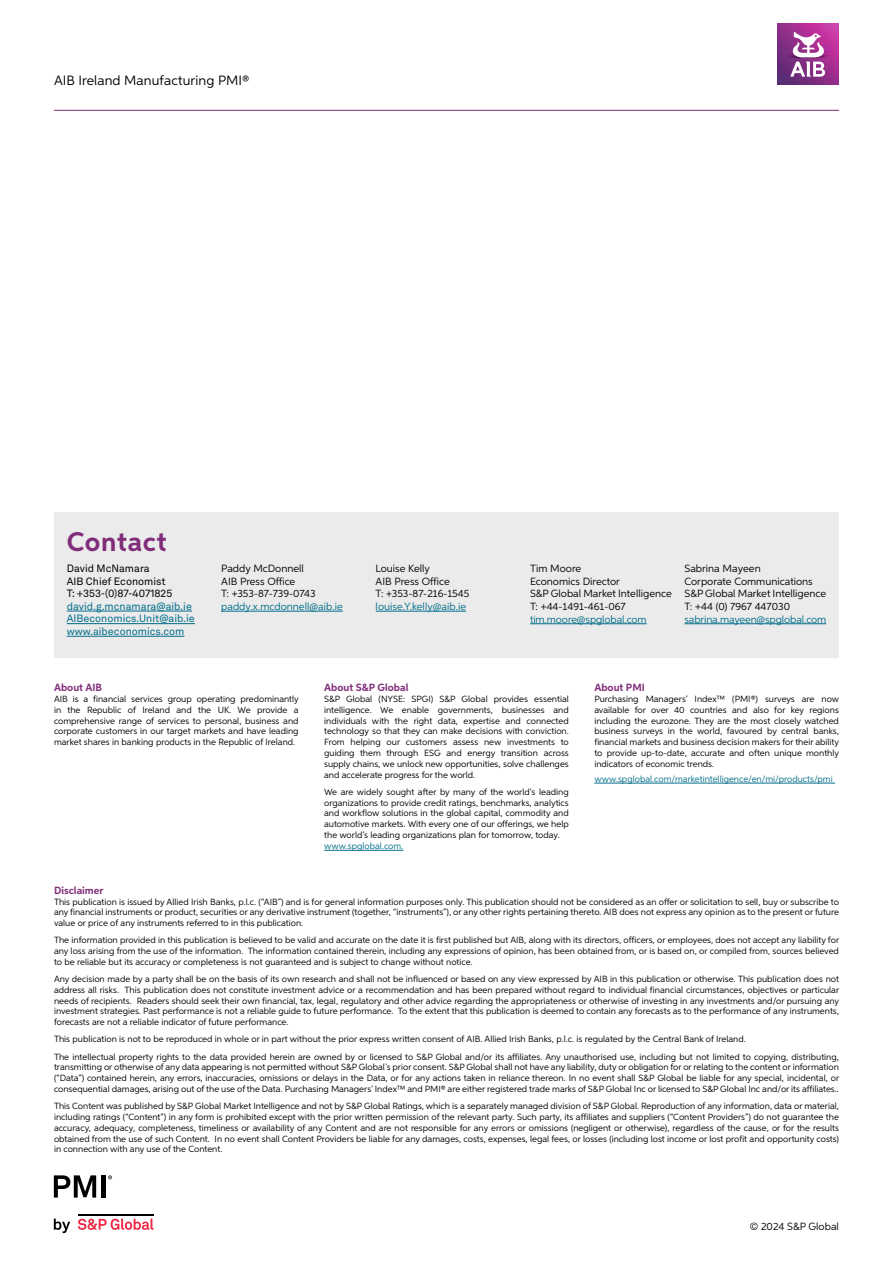
<style>
.page{position:relative;width:893px;height:1263px;background:#fff}
.page>*{position:absolute;margin:0;border:0;box-sizing:border-box;transform-origin:0 0}
.t1{font:700 27px "Aspira";letter-spacing:.025em;color:#812e7a}
.t2{font:13.5px "Aspira";letter-spacing:.005em;color:#000}
.t3{font:10.5px/12.6px "Aspira";color:#000}
.t4{font:10.5px "Aspira";letter-spacing:-.01em;color:#006d89}
.t5{font:10.5px/12.6px "Akkurat LL";color:#006d89}
.t6{font:10.5px/12.6px "Akkurat LL";color:#000}
.t7{font:700 10.5px "Aspira";color:#812e7a}
.t8{font:9px/10.8px "Aspira";color:#000;text-align:justify}
.t9{font:9px "Aspira";color:#006d89}
</style>
<div class="page">
<hr style="left:54px;top:110px;width:785px;height:1px;background:#812e7a">
<img style="left:778px;top:24px;width:61px;height:61px">
<svg style="left:790px;top:32px;width:35px;height:45px"></svg>
<svg style="left:54px;top:1218px;width:16px;height:15px"></svg>
<svg style="left:78px;top:1218px;width:75px;height:12px"></svg>
<hr style="left:78px;top:1213px;width:75px;height:2px;background:#000">
<svg style="left:54px;top:1175px;width:42px;height:22px"></svg>
<div style="left:101px;top:1175px;width:5px;height:22px;background:#000"></div>
<svg style="left:108px;top:1175px;width:4px;height:4px"></svg>
<hr style="left:324px;top:850px;width:79px;height:1px;background:#006d89">
<hr style="left:594px;top:783px;width:241px;height:1px;background:#006d89">
<div style="left:54px;top:564px;width:785px;height:93px;background:#ebebec"></div>
<hr style="left:67px;top:611px;width:125px;height:1px;background:#006d89">
<hr style="left:67px;top:623px;width:128px;height:1px;background:#006d89">
<hr style="left:67px;top:636px;width:117px;height:1px;background:#006d89">
<hr style="left:221px;top:611px;width:122px;height:1px;background:#006d89">
<hr style="left:376px;top:611px;width:90px;height:1px;background:#006d89">
<hr style="left:530px;top:623px;width:117px;height:1px;background:#006d89">
<hr style="left:684px;top:623px;width:142px;height:1px;background:#006d89">
<div style="left:54px;top:513px;width:785px;height:51px;background:#ebebec"></div>
<h2 class="t2" style="left:54px;top:72px;width:197px">AIB Ireland Manufacturing PMI®</h2>
<h1 class="t1" style="left:67px;top:525px;width:101px">Contact</h1>
<p class="t6" style="left:67px;top:561px;width:107px">David McNamara<br>AIB Chief Economist<br>T: +353-(0)87-4071825</p>
<p class="t5" style="left:67px;top:599px;width:130px">david.g.mcnamara@aib.ie<br>AIBeconomics.Unit@aib.ie www.aibeconomics.com</p>
<p class="t3" style="left:221px;top:562px;width:96px">Paddy McDonnell<br>AIB Press Office<br>T: +353-87-739-0743</p>
<p class="t4" style="left:221px;top:600px;width:123px">paddy.x.mcdonnell@aib.ie</p>
<p class="t3" style="left:376px;top:562px;width:95px">Louise Kelly<br>AIB Press Office<br>T: +353-87-216-1545</p>
<p class="t4" style="left:376px;top:600px;width:92px">louise.Y.kelly@aib.ie</p>
<p class="t3" style="left:530px;top:562px;width:143px">Tim Moore<br>Economics Director<br>S&amp;P Global Market Intelligence<br>T: +44-1491-461-067</p>
<p class="t4" style="left:530px;top:612px;width:118px">tim.moore@spglobal.com</p>
<p class="t3" style="left:684px;top:562px;width:143px">Sabrina Mayeen<br>Corporate Communications<br>S&amp;P Global Market Intelligence<br>T: +44 (0) 7967 447030</p>
<p class="t4" style="left:684px;top:612px;width:143px">sabrina.mayeen@spglobal.com</p>
<p class="t7" style="left:54px;top:681px;width:50px">About AIB</p>
<p class="t8" style="left:54px;top:693px;width:246px">AIB is a financial services group operating predominantly in the Republic of Ireland and the UK. We provide a comprehensive range of services to personal, business and corporate customers in our target markets and have leading market shares in banking products in the Republic of Ireland.</p>
<p class="t7" style="left:324px;top:681px;width:86px">About S&amp;P Global</p>
<p class="t8" style="left:324px;top:693px;width:246px">S&amp;P Global (NYSE: SPGI) S&amp;P Global provides essential intelligence. We enable governments, businesses and individuals with the right data, expertise and connected technology so that they can make decisions with conviction.<br>From helping our customers assess new investments to guiding them through ESG and energy transition across supply chains, we unlock new opportunities, solve challenges and accelerate progress for the world.</p>
<p class="t8" style="left:324px;top:786px;width:246px">We are widely sought after by many of the world’s leading organizations to provide credit ratings, benchmarks, analytics and workflow solutions in the global capital, commodity and automotive markets. With every one of our offerings, we help the world’s leading organizations plan for tomorrow, today.</p>
<p class="t9" style="left:324px;top:841px;width:81px">www.spglobal.com.</p>
<p class="t7" style="left:594px;top:681px;width:52px">About PMI</p>
<p class="t8" style="left:594px;top:693px;width:246px">Purchasing Managers’ Index™ (PMI®) surveys are now available for over 40 countries and also for key regions including the eurozone. They are the most closely watched business surveys in the world, favoured by central banks, financial markets and business decision makers for their ability to provide up-to-date, accurate and often unique monthly indicators of economic trends.</p>
<p class="t9" style="left:594px;top:773px;width:240px">www.spglobal.com/marketintelligence/en/mi/products/pmi</p>
<p class="t7" style="left:54px;top:884px;width:51px">Disclaimer</p>
<p class="t8" style="left:54px;top:896px;width:786px">This publication is issued by Allied Irish Banks, p.l.c. (“AIB”) and is for general information purposes only. This publication should not be considered as an offer or solicitation to sell, buy or subscribe to any financial instruments or product, securities or any derivative instrument (together, “instruments”), or any other rights pertaining thereto. AIB does not express any opinion as to the present or future value or price of any instruments referred to in this publication.</p>
<p class="t8" style="left:54px;top:935px;width:787px">The information provided in this publication is believed to be valid and accurate on the date it is first published but AIB, along with its directors, officers, or employees, does not accept any liability for any loss arising from the use of the information. The information contained therein, including any expressions of opinion, has been obtained from, or is based on, or compiled from, sources believed to be reliable but its accuracy or completeness is not guaranteed and is subject to change without notice.</p>
<p class="t8" style="left:54px;top:973px;width:787px">Any decision made by a party shall be on the basis of its own research and shall not be influenced or based on any view expressed by AIB in this publication or otherwise. This publication does not address all risks. This publication does not constitute investment advice or a recommendation and has been prepared without regard to individual financial circumstances, objectives or particular needs of recipients. Readers should seek their own financial, tax, legal, regulatory and other advice regarding the appropriateness or otherwise of investing in any investments and/or pursuing any investment strategies. Past performance is not a reliable guide to future performance. To the extent that this publication is deemed to contain any forecasts as to the performance of any instruments, forecasts are not a reliable indicator of future performance.</p>
<p class="t8" style="left:54px;top:1030px;width:786px;line-height:17.2px">This publication is not to be reproduced in whole or in part without the prior express written consent of AIB. Allied Irish Banks, p.l.c. is regulated by the Central Bank of Ireland.<br>The intellectual property rights to the data provided herein are owned by or licensed to S&amp;P Global and/or its affiliates. Any unauthorised use, including but not limited to copying, distributing,</p>
<p class="t8" style="left:54px;top:1062px;width:787px">transmitting or otherwise of any data appearing is not permitted without S&amp;P Global’s prior consent. S&amp;P Global shall not have any liability, duty or obligation for or relating to the content or information (“Data”) contained herein, any errors, inaccuracies, omissions or delays in the Data, or for any actions taken in reliance thereon. In no event shall S&amp;P Global be liable for any special, incidental, or consequential damages, arising out of the use of the Data. Purchasing Managers’ Index™ and PMI® are either registered trade marks of S&amp;P Global Inc or licensed to S&amp;P Global Inc and/or its affiliates..</p>
<p class="t8" style="left:54px;top:1100px;width:786px">This Content was published by S&amp;P Global Market Intelligence and not by S&amp;P Global Ratings, which is a separately managed division of S&amp;P Global. Reproduction of any information, data or material, including ratings (“Content”) in any form is prohibited except with the prior written permission of the relevant party. Such party, its affiliates and suppliers (“Content Providers”) do not guarantee the accuracy, adequacy, completeness, timeliness or availability of any Content and are not responsible for any errors or omissions (negligent or otherwise), regardless of the cause, or for the results obtained from the use of such Content. In no event shall Content Providers be liable for any damages, costs, expenses, legal fees, or losses (including lost income or lost profit and opportunity costs) in connection with any use of the Content.</p>
<p class="t3" style="left:750px;top:1219px;width:91px">© 2024 S&amp;P Global</p>
</div>
